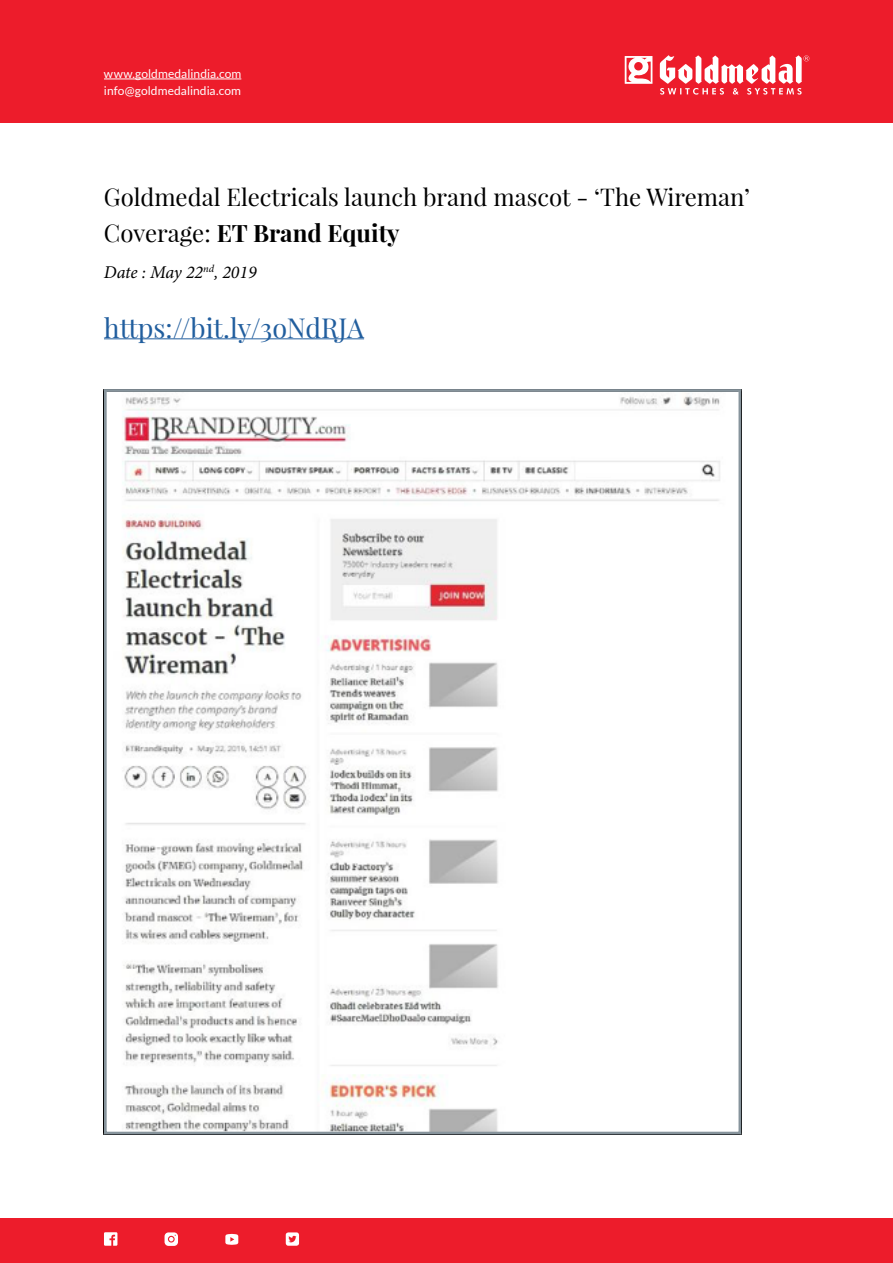
<style>
.page{position:relative;width:893px;height:1263px;background:#fff}
.page>*{position:absolute;margin:0;border:0;box-sizing:border-box;transform-origin:0 0}
.t1{font:27px "Playfair Display";color:#215e9e}
.t2{font:24px/36px "Playfair Display";color:#000}
.t3{font:italic 18px "Minion Pro";color:#000}
.t4{font:12px/16.5px "Lato";letter-spacing:.005em;color:#fff}
.s1{font-weight:700}
</style>
<div class="page">
<div style="left:0;top:0;width:893px;height:122px;background:#ed1c2b"></div>
<div style="left:0;top:1218px;width:893px;height:45px;background:#ed1c2b"></div>
<hr style="left:104px;top:79px;width:137px;height:1px;background:#fff">
<svg style="left:625px;top:56px;width:27px;height:28px"></svg>
<svg style="left:660px;top:55px;width:149px;height:40px"></svg>
<svg style="left:225px;top:1234px;width:13px;height:11px"></svg>
<svg style="left:165px;top:1232px;width:13px;height:14px"></svg>
<svg style="left:104px;top:1232px;width:13px;height:14px"></svg>
<svg style="left:286px;top:1232px;width:13px;height:14px"></svg>
<hr style="left:104px;top:339px;width:260px;height:1px;background:#215e9e">
<img style="left:122px;top:396px;width:598px;height:734px">
<div style="left:104px;top:389px;width:637px;height:745px;border:3px solid #87949c"></div>
<p class="t4" style="left:104px;top:65px;width:139px">www.goldmedalindia.com info@goldmedalindia.com</p>
<p class="t2" style="left:104px;top:179px;width:647px">Goldmedal Electricals launch brand mascot - ‘The Wireman’<br>Coverage: <span class="s1">ET Brand Equity</span></p>
<p class="t3" style="left:104px;top:260px;width:154px">Date : May 22<sup>nd</sup>, 2019</p>
<p class="t1" style="left:104px;top:310px;width:262px">https://bit.ly/3oNdRJA</p>
</div>
